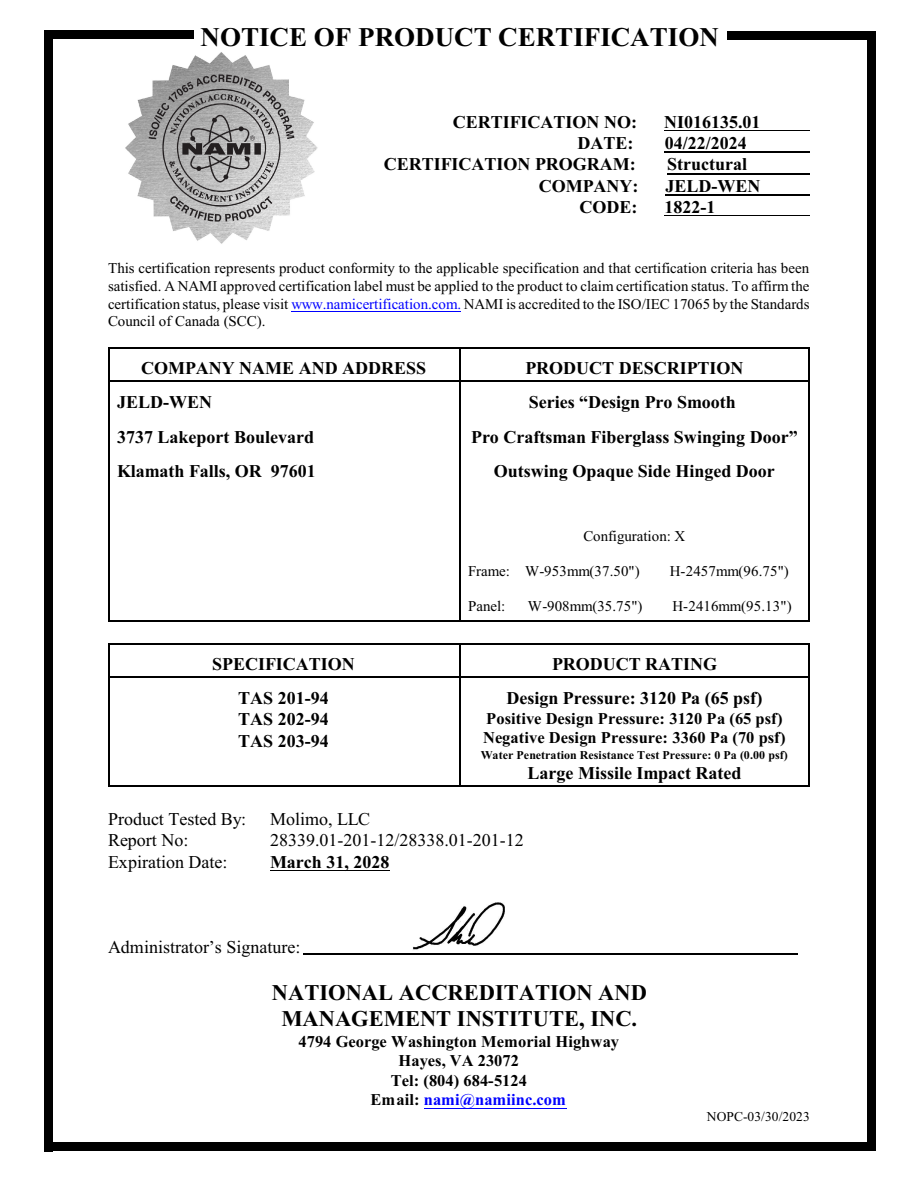
<style>
.page{position:relative;width:918px;height:1188px;background:#fff}
.page>*{position:absolute;margin:0;border:0;box-sizing:border-box;transform-origin:0 0}
.t1{font:700 27px "Times New Roman";color:#000}
.t2{font:700 22.5px/26.2px "Times New Roman";color:#000;text-align:center}
.t3{font:700 18px/21.3px "Times New Roman";color:#000;text-align:justify}
.t4{font:18px "Times New Roman";color:#000}
.t5{font:700 16.5px/19.5px "Times New Roman";color:#000}
.t6{font:700 16.5px "Times New Roman";color:#00f}
.t7{font:15px/17.7px "Times New Roman";color:#000;text-align:justify}
.t8{font:13.5px "Times New Roman";letter-spacing:.005em;color:#000}
.t9{font:700 12px "Times New Roman";color:#000}
.s1{color:#00f}
.s2{color:#000}
</style>
<div class="page">
<hr style="left:108px;top:348px;width:351px;height:1px;background:#000">
<hr style="left:108px;top:349px;width:1px;height:33px;background:#000">
<hr style="left:108px;top:381px;width:351px;height:1px;background:#000">
<hr style="left:809px;top:348px;width:1px;height:34px;background:#000">
<hr style="left:459px;top:348px;width:351px;height:1px;background:#000">
<hr style="left:459px;top:349px;width:1px;height:33px;background:#000">
<hr style="left:459px;top:381px;width:349px;height:1px;background:#000">
<hr style="left:108px;top:382px;width:1px;height:35px;background:#000">
<hr style="left:809px;top:382px;width:1px;height:35px;background:#000">
<hr style="left:459px;top:382px;width:1px;height:35px;background:#000">
<hr style="left:108px;top:417px;width:1px;height:34px;background:#000">
<hr style="left:809px;top:417px;width:1px;height:34px;background:#000">
<hr style="left:459px;top:417px;width:1px;height:34px;background:#000">
<hr style="left:108px;top:451px;width:1px;height:35px;background:#000">
<hr style="left:809px;top:451px;width:1px;height:35px;background:#000">
<hr style="left:459px;top:451px;width:1px;height:35px;background:#000">
<hr style="left:108px;top:486px;width:1px;height:32px;background:#000">
<hr style="left:809px;top:486px;width:1px;height:32px;background:#000">
<hr style="left:459px;top:486px;width:1px;height:32px;background:#000">
<hr style="left:108px;top:519px;width:1px;height:34px;background:#000">
<hr style="left:809px;top:519px;width:1px;height:34px;background:#000">
<hr style="left:459px;top:519px;width:1px;height:34px;background:#000">
<hr style="left:108px;top:553px;width:1px;height:35px;background:#000">
<hr style="left:809px;top:553px;width:1px;height:35px;background:#000">
<hr style="left:459px;top:553px;width:1px;height:35px;background:#000">
<hr style="left:108px;top:621px;width:351px;height:1px;background:#000">
<hr style="left:108px;top:588px;width:1px;height:33px;background:#000">
<hr style="left:809px;top:588px;width:1px;height:34px;background:#000">
<hr style="left:459px;top:621px;width:351px;height:1px;background:#000">
<hr style="left:459px;top:588px;width:1px;height:33px;background:#000">
<hr style="left:108px;top:644px;width:351px;height:1px;background:#000">
<hr style="left:108px;top:645px;width:1px;height:33px;background:#000">
<hr style="left:108px;top:677px;width:351px;height:1px;background:#000">
<hr style="left:809px;top:644px;width:1px;height:34px;background:#000">
<hr style="left:459px;top:644px;width:351px;height:1px;background:#000">
<hr style="left:459px;top:645px;width:1px;height:33px;background:#000">
<hr style="left:459px;top:677px;width:349px;height:1px;background:#000">
<hr style="left:108px;top:786px;width:351px;height:1px;background:#000">
<hr style="left:108px;top:678px;width:1px;height:107px;background:#000">
<hr style="left:809px;top:678px;width:1px;height:109px;background:#000">
<hr style="left:459px;top:786px;width:351px;height:1px;background:#000">
<hr style="left:459px;top:678px;width:1px;height:107px;background:#000">
<img style="left:125px;top:52px;width:193px;height:192px">
<hr style="left:664px;top:130px;width:146px;height:1px;background:#000">
<hr style="left:665px;top:152px;width:145px;height:1px;background:#000">
<hr style="left:667px;top:173px;width:143px;height:1px;background:#000">
<hr style="left:665px;top:194px;width:145px;height:1px;background:#000">
<hr style="left:665px;top:215px;width:145px;height:1px;background:#000">
<hr style="left:291px;top:311px;width:170px;height:1px;background:#00f">
<hr style="left:270px;top:870px;width:119px;height:1px;background:#000">
<hr style="left:424px;top:1108px;width:142px;height:1px;background:#00f">
<div style="left:867px;top:32px;width:8px;height:1119px;background:#000"></div>
<div style="left:728px;top:32px;width:147px;height:8px;background:#000"></div>
<div style="left:44px;top:31px;width:9px;height:1120px;background:#000"></div>
<div style="left:44px;top:30px;width:150px;height:9px;background:#000"></div>
<hr style="left:303px;top:953px;width:495px;height:2px;background:#000">
<div style="left:44px;top:1142px;width:831px;height:9px;background:#000"></div>
<img style="left:413px;top:902px;width:92px;height:48px">
<h1 class="t1" style="left:201px;top:28px;width:520px">NOTICE OF PRODUCT CERTIFICATION</h1>
<p class="t3" style="left:453px;top:113px;width:186px">CERTIFICATION NO:</p>
<p class="t3" style="left:664px;top:113px;width:98px">NI016135.01</p>
<p class="t3" style="left:577px;top:134px;width:57px">DATE:</p>
<p class="t3" style="left:665px;top:134px;width:84px">04/22/2024</p>
<p class="t3" style="left:384px;top:155px;width:254px">CERTIFICATION PROGRAM:</p>
<p class="t3" style="left:667px;top:155px;width:81px">Structural</p>
<p class="t3" style="left:539px;top:177px;width:101px">COMPANY:</p>
<p class="t3" style="left:666px;top:177px;width:97px">JELD-WEN</p>
<p class="t3" style="left:580px;top:198px;width:59px">CODE:</p>
<p class="t3" style="left:665px;top:198px;width:52px">1822-1</p>
<p class="t7" style="left:108px;top:261px;width:703px">This certification represents product conformity to the applicable specification and that certification criteria has been satisfied. A NAMI approved certification label must be applied to the product to claim certification status. To affirm the certification status, please visit <span class="s1">www.namicertification.com.</span> NAMI is accredited to the ISO/IEC 17065 by the Standards Council of Canada (SCC).</p>
<p class="t3" style="left:141px;top:359px;width:287px">COMPANY NAME AND ADDRESS</p>
<p class="t3" style="left:525px;top:359px;width:220px">PRODUCT DESCRIPTION</p>
<p class="t3" style="left:117px;top:393px;width:97px">JELD-WEN</p>
<p class="t3" style="left:529px;top:393px;width:208px">Series “Design Pro Smooth</p>
<p class="t3" style="left:117px;top:428px;width:199px">3737 Lakeport Boulevard</p>
<p class="t3" style="left:471px;top:428px;width:328px">Pro Craftsman Fiberglass Swinging Door”</p>
<p class="t3" style="left:117px;top:463px;width:200px">Klamath Falls, OR 97601</p>
<p class="t3" style="left:494px;top:463px;width:283px">Outswing Opaque Side Hinged Door</p>
<p class="t7" style="left:583px;top:529px;width:104px">Configuration: X</p>
<p class="t7" style="left:468px;top:564px;width:173px">Frame: W-953mm(37.50")</p>
<p class="t7" style="left:670px;top:564px;width:121px">H-2457mm(96.75")</p>
<p class="t7" style="left:468px;top:598px;width:39px">Panel:</p>
<p class="t7" style="left:528px;top:598px;width:116px">W-908mm(35.75")</p>
<p class="t7" style="left:673px;top:598px;width:121px">H-2416mm(95.13")</p>
<p class="t3" style="left:212px;top:655px;width:144px">SPECIFICATION</p>
<p class="t3" style="left:552px;top:655px;width:167px">PRODUCT RATING</p>
<p class="t3" style="left:238px;top:689px;width:92px">TAS 201-94<br>TAS 202-94<br>TAS 203-94</p>
<p class="t3" style="left:507px;top:689px;width:257px">Design Pressure: 3120 Pa (65 psf)</p>
<p class="t5" style="left:483px;top:710px;width:304px">Positive Design Pressure: 3120 Pa (65 psf)<br>Negative Design Pressure: 3360 Pa (70 psf)</p>
<p class="t9" style="left:481px;top:750px;width:309px">Water Penetration Resistance Test Pressure: 0 Pa (0.00 psf)</p>
<p class="t3" style="left:528px;top:764px;width:216px">Large Missile Impact Rated</p>
<p class="t4" style="left:108px;top:812px;width:140px">Product Tested By:</p>
<p class="t4" style="left:270px;top:812px;width:102px">Molimo, LLC</p>
<p class="t4" style="left:108px;top:834px;width:82px">Report No:</p>
<p class="t4" style="left:270px;top:834px;width:255px">28339.01-201-12/28338.01-201-12</p>
<p class="t4" style="left:108px;top:855px;width:121px">Expiration Date:</p>
<p class="t3" style="left:270px;top:853px;width:121px">March 31, 2028</p>
<p class="t4" style="left:108px;top:940px;width:194px">Administrator’s Signature:</p>
<h2 class="t2" style="left:272px;top:981px;width:376px">NATIONAL ACCREDITATION AND<br>MANAGEMENT INSTITUTE, INC.</h2>
<p class="t5" style="left:299px;top:1033px;width:322px">4794 George Washington Memorial Highway</p>
<p class="t5" style="left:399px;top:1053px;width:122px">Hayes, VA 23072</p>
<p class="t5" style="left:391px;top:1072px;width:138px">Tel: (804) 684-5124</p>
<p class="t6" style="left:370px;top:1094px;width:197px"><span class="s2">Email:</span> nami@namiinc.com</p>
<p class="t8" style="left:707px;top:1112px;width:104px">NOPC-03/30/2023</p>
</div>
